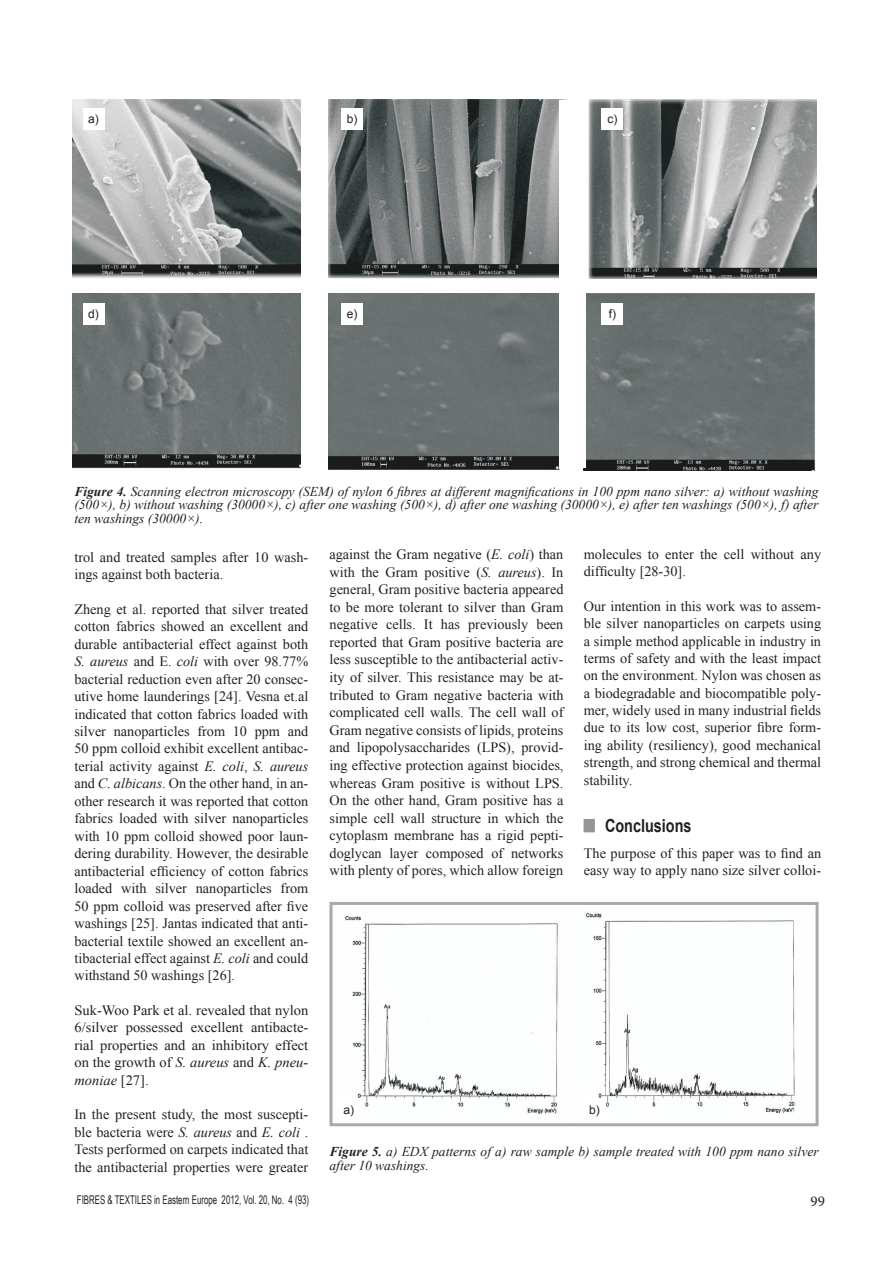
<style>
.page{position:relative;width:893px;height:1263px;background:#fff}
.page>*{position:absolute;margin:0;border:0;box-sizing:border-box;transform-origin:0 0}
.t1{font:700 18px "Arial";color:#231f20;scale:.8 1}
.t2{font:15px "Minion Pro";color:#231f20}
.t3{font:14.25px/17.4px "Times New Roman";color:#231f20;text-align:justify}
.t4{font:italic 13.5px/13.5px "Times New Roman";color:#231f20;text-align:justify}
.t5{font:12px "Arial Narrow";color:#231f20;scale:.8 1}
.t6{font:12px "Arial";color:#231f20}
.s1{font-weight:700}
.s2{font-style:italic}
.s3{color:#939598}
</style>
<div class="page">
<img style="left:73px;top:99px;width:743px;height:372px">
<div style="left:301px;top:99px;width:27px;height:372px;background:#fff"></div>
<div style="left:559px;top:100px;width:27px;height:368px;background:#fff"></div>
<div style="left:72px;top:279px;width:744px;height:14px;background:#fff"></div>
<div style="left:83px;top:108px;width:21px;height:22px;background:#fff"></div>
<div style="left:341px;top:108px;width:22px;height:22px;background:#fff"></div>
<div style="left:602px;top:108px;width:21px;height:22px;background:#fff"></div>
<div style="left:83px;top:303px;width:21px;height:22px;background:#fff"></div>
<div style="left:341px;top:303px;width:22px;height:22px;background:#fff"></div>
<div style="left:602px;top:303px;width:21px;height:22px;background:#fff"></div>
<img style="left:345px;top:916px;width:214px;height:198px">
<img style="left:585px;top:912px;width:210px;height:202px">
<div style="left:330px;top:902px;width:489px;height:224px;border:3px solid #a8a9ad"></div>
<div style="left:338px;top:1099px;width:21px;height:21px;background:#fff"></div>
<div style="left:584px;top:1099px;width:21px;height:21px;background:#fff"></div>
<div style="left:584px;top:819px;width:11px;height:13px;border:3px solid #939598"></div>
<p class="t6" style="left:88px;top:111px;width:12px">a)</p>
<p class="t6" style="left:347px;top:111px;width:12px">b)</p>
<p class="t6" style="left:607px;top:111px;width:11px">c)</p>
<p class="t6" style="left:88px;top:306px;width:12px">d)</p>
<p class="t6" style="left:347px;top:306px;width:12px">e)</p>
<p class="t6" style="left:609px;top:306px;width:9px">f)</p>
<p class="t4" style="left:74px;top:484px;width:746px"><span class="s1">Figure 4.</span> Scanning electron microscopy (SEM) of nylon 6 fibres at different magnifications in 100 ppm nano silver: a) without washing (500×), b) without washing (30000×), c) after one washing (500×), d) after one washing (30000×), e) after ten washings (500×), f) after ten washings (30000×).</p>
<p class="t3" style="left:74px;top:548px;width:235px">trol and treated samples after 10 wash&shy;ings against both bacteria.</p>
<p class="t3" style="left:74px;top:600px;width:235px">Zheng et al. reported that silver treated cotton fabrics showed an excellent and durable antibacterial effect against both <span class="s2">S. aureus</span> and E. <span class="s2">coli</span> with over 98.77% bacterial reduction even after 20 consec&shy;utive home launderings [24]. Vesna et.al indicated that cotton fabrics loaded with silver nanoparticles from 10 ppm and 50 ppm colloid exhibit excellent antibac&shy;terial activity against <span class="s2">E. coli</span>, <span class="s2">S. aureus </span>and <span class="s2">C. albicans</span>. On the other hand, in an&shy;other research it was reported that cotton fabrics loaded with silver nanoparticles with 10 ppm colloid showed poor laun&shy;dering durability. However, the desirable antibacterial efficiency of cotton fabrics loaded with silver nanoparticles from 50 ppm colloid was preserved after five washings [25]. Jantas indicated that anti&shy;bacterial textile showed an excellent an&shy;tibacterial effect against <span class="s2">E. coli</span> and could withstand 50 washings [26].</p>
<p class="t3" style="left:74px;top:1001px;width:235px">Suk-Woo Park et al. revealed that nylon 6/silver possessed excellent antibacte&shy;rial properties and an inhibitory effect on the growth of <span class="s2">S. aureus</span> and <span class="s2">K. pneu&shy;moniae</span> [27].</p>
<p class="t3" style="left:74px;top:1105px;width:235px">In the present study, the most suscepti&shy;ble bacteria were <span class="s2">S. aureus</span> and <span class="s2">E. coli</span> .<br>Tests performed on carpets indicated that the antibacterial properties were greater</p>
<p class="t3" style="left:330px;top:545px;width:235px">against the Gram negative (<span class="s2">E. coli</span>) than with the Gram positive (<span class="s2">S. aureus</span>). In general, Gram positive bacteria appeared to be more tolerant to silver than Gram negative cells. It has previously been reported that Gram positive bacteria are less susceptible to the antibacterial activ&shy;ity of silver. This resistance may be at&shy;tributed to Gram negative bacteria with complicated cell walls. The cell wall of Gram negative consists of lipids, proteins and lipopolysaccharides (LPS), provid&shy;ing effective protection against biocides, whereas Gram positive is without LPS.<br>On the other hand, Gram positive has a simple cell wall structure in which the cytoplasm membrane has a rigid pepti&shy;doglycan layer composed of networks with plenty of pores, which allow foreign</p>
<p class="t3" style="left:584px;top:545px;width:239px">molecules to enter the cell without any difficulty [28-30].</p>
<p class="t3" style="left:584px;top:597px;width:239px">Our intention in this work was to assem&shy;ble silver nanoparticles on carpets using a simple method applicable in industry in terms of safety and with the least impact on the environment. Nylon was chosen as a biodegradable and biocompatible poly&shy;mer, widely used in many industrial fields due to its low cost, superior fibre form&shy;ing ability (resiliency), good mechanical strength, and strong chemical and thermal stability.</p>
<p class="t1" style="left:584px;top:814px;width:136px"><span class="s3">■</span> Conclusions</p>
<p class="t3" style="left:584px;top:844px;width:239px">The purpose of this paper was to find an easy way to apply nano size silver colloi-</p>
<p class="t6" style="left:343px;top:1102px;width:12px">a)</p>
<p class="t6" style="left:589px;top:1102px;width:12px">b)</p>
<p class="t4" style="left:330px;top:1145px;width:491px"><span class="s1">Figure 5.</span> a) EDX patterns of a) raw sample b) sample treated with 100 ppm nano silver after 10 washings.</p>
<p class="t5" style="left:77px;top:1191px;width:292px">FIBRES &amp; TEXTILES in Eastern Europe 2012, Vol. 20, No. 4 (93)</p>
<p class="t2" style="left:810px;top:1191px;width:16px">99</p>
</div>
